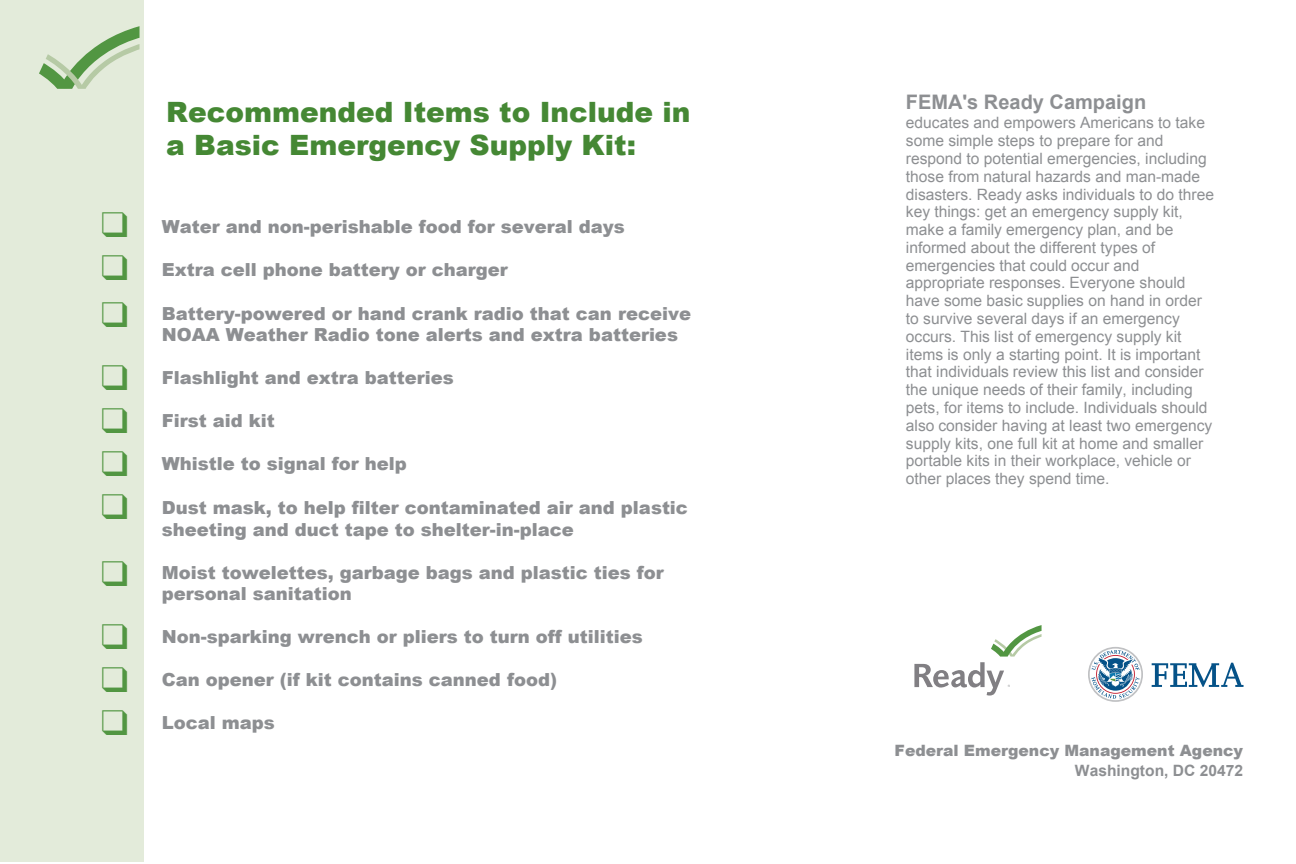
<style>
.page{position:relative;width:1296px;height:864px;background:#fff}
.page>*{position:absolute;margin:0;border:0;box-sizing:border-box;transform-origin:0 0}
.t1{font:35.8px/43.2px "Zapf Dingbats";color:#529642;text-align:justify}
.t2{font:900 28px/33.6px "Arial";color:#458834}
.t3{font:700 20px "Arial";color:#8d8f92}
.t4{font:900 18px/21.6px "Arial";color:#8d8f92}
.t5{font:15.6px/17.8px "Arial";color:#8d8f92}
.t6{font:900 15.6px "Arial";color:#8d8f92}
.t7{font:700 15.6px "Arial";color:#8d8f92}
</style>
<div class="page">
<div style="left:0;top:1px;width:143px;height:861px;background:#e3ebda"></div>
<svg style="left:39px;top:26px;width:101px;height:63px"></svg>
<svg style="left:914px;top:625px;width:128px;height:71px"></svg>
<svg style="left:1152px;top:663px;width:92px;height:24px"></svg>
<svg style="left:1088px;top:647px;width:55px;height:55px"></svg>
<p class="t1" style="left:101px;top:399px;width:29px">❑ ❑ ❑</p>
<p class="t2" style="left:166px;top:94px;width:526px">Recommended Items to Include in a Basic Emergency Supply Kit:</p>
<p class="t4" style="left:162px;top:215px;width:465px">Water and non-perishable food for several days</p>
<p class="t4" style="left:162px;top:259px;width:348px">Extra cell phone battery or charger</p>
<p class="t4" style="left:162px;top:302px;width:531px">Battery-powered or hand crank radio that can receive<br>NOAA Weather Radio tone alerts and extra batteries</p>
<p class="t4" style="left:162px;top:366px;width:294px">Flashlight and extra batteries</p>
<p class="t4" style="left:162px;top:409px;width:114px">First aid kit</p>
<p class="t4" style="left:162px;top:452px;width:247px">Whistle to signal for help</p>
<p class="t4" style="left:162px;top:496px;width:528px">Dust mask, to help filter contaminated air and plastic sheeting and duct tape to shelter-in-place</p>
<p class="t4" style="left:162px;top:561px;width:504px">Moist towelettes, garbage bags and plastic ties for personal sanitation</p>
<p class="t4" style="left:162px;top:625px;width:483px">Non-sparking wrench or pliers to turn off utilities</p>
<p class="t4" style="left:162px;top:668px;width:397px">Can opener (if kit contains canned food)</p>
<p class="t4" style="left:162px;top:711px;width:115px">Local maps</p>
<p class="t3" style="left:906px;top:89px;width:242px">FEMA's Ready Campaign</p>
<p class="t5" style="left:906px;top:114px;width:310px">educates and empowers Americans to take some simple steps to prepare for and respond to potential emergencies, including those from natural hazards and man-made disasters. Ready asks individuals to do three key things: get an emergency supply kit, make a family emergency plan, and be informed about the different types of emergencies that could occur and appropriate responses. Everyone should have some basic supplies on hand in order to survive several days if an emergency occurs. This list of emergency supply kit items is only a starting point. It is important that individuals review this list and consider the unique needs of their family, including pets, for items to include. Individuals should also consider having at least two emergency supply kits, one full kit at home and smaller portable kits in their workplace, vehicle or other places they spend time.</p>
<p class="t6" style="left:895px;top:739px;width:350px">Federal Emergency Management Agency</p>
<p class="t7" style="left:1075px;top:760px;width:170px">Washington, DC 20472</p>
</div>
